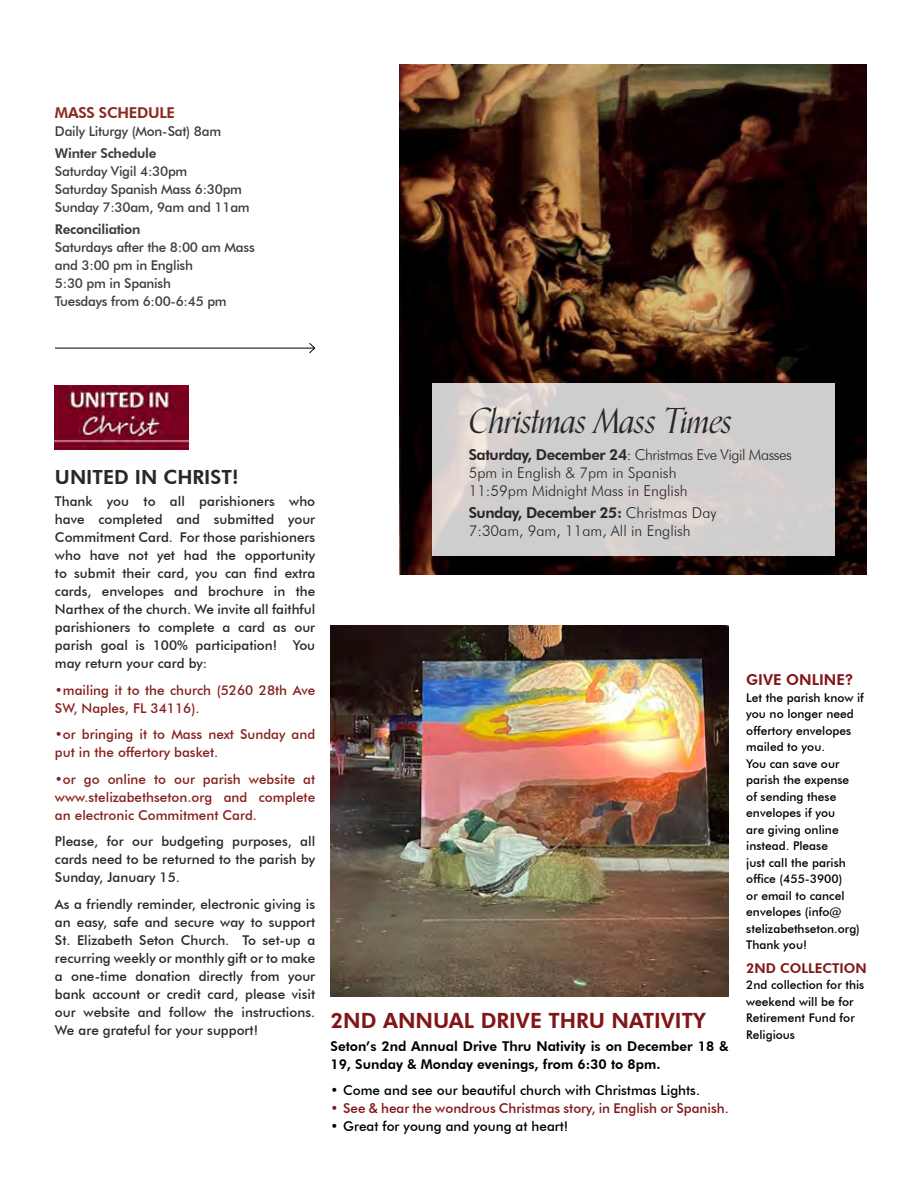
<style>
.page{position:relative;width:918px;height:1188px;background:#fff}
.page>*{position:absolute;margin:0;border:0;box-sizing:border-box;transform-origin:0 0}
.t1{font:italic 34.5px "Orpheus Pro";letter-spacing:-.035em;color:#282829}
.t2{font:800 21px "Futura BT";color:#811518}
.t3{font:800 19.5px "Futura BT";color:#282829}
.t4{font:300 15px/18px "Futura BT";color:#282829}
.t5{font:800 15px "Futura BT";letter-spacing:-.02em;color:#8b2a21}
.t6{font:800 15px "Futura BT";color:#811518}
.t7{font:500 13.5px/18px "Futura BT";color:#282829;text-align:justify}
.t8{font:500 13.5px/18px "Futura BT";color:#86201d}
.t9{font:500 13.5px/18px "Futura BT";letter-spacing:-.02em;color:#3e3d40}
.t10{font:800 13.5px/18px "Futura BT";color:#000}
.t11{font:500 13.5px "Futura BT";color:#000}
.t12{font:500 13.5px "Futura BT";color:#811518}
.t13{font:800 13.5px "Futura BT";letter-spacing:-.02em;color:#3e3d40}
.t14{font:800 13.5px "Futura BT";color:#811518}
.t15{font:500 12px/16.5px "Futura BT";color:#000}
.s1{font-weight:800}
</style>
<div class="page">
<hr style="left:55px;top:348px;width:260px;height:1px;background:#000">
<svg style="left:308px;top:343px;width:8px;height:11px"></svg>
<img style="left:330px;top:626px;width:399px;height:371px">
<img style="left:400px;top:64px;width:467px;height:511px">
<svg style="left:432px;top:383px;width:402px;height:173px;background:#d2cfce"></svg>
<img style="left:55px;top:386px;width:133px;height:64px">
<p class="t5" style="left:55px;top:103px;width:122px">MASS SCHEDULE</p>
<p class="t9" style="left:55px;top:122px;width:168px">Daily Liturgy (Mon-Sat) 8am</p>
<p class="t13" style="left:55px;top:145px;width:103px">Winter Schedule</p>
<p class="t9" style="left:55px;top:162px;width:196px">Saturday Vigil 4:30pm<br>Saturday Spanish Mass 6:30pm<br>Sunday 7:30am, 9am and 11am</p>
<p class="t13" style="left:55px;top:221px;width:87px">Reconciliation</p>
<p class="t9" style="left:55px;top:238px;width:201px">Saturdays after the 8:00 am Mass and 3:00 pm in English<br>5:30 pm in Spanish<br>Tuesdays from 6:00-6:45 pm</p>
<h3 class="t3" style="left:55px;top:465px;width:185px">UNITED IN CHRIST!</h3>
<p class="t7" style="left:55px;top:493px;width:262px">Thank you to all parishioners who have completed and submitted your Commitment Card. For those parishioners who have not yet had the opportunity to submit their card, you can find extra cards, envelopes and brochure in the Narthex of the church. We invite all faithful parishioners to complete a card as our parish goal is 100% participation! You may return your card by:</p>
<p class="t8" style="left:55px;top:681px;width:262px">•mailing it to the church (5260 28th Ave<br>SW, Naples, FL 34116).</p>
<p class="t8" style="left:55px;top:726px;width:262px">•or bringing it to Mass next Sunday and put in the offertory basket.</p>
<p class="t8" style="left:55px;top:770px;width:262px;text-align:justify">•or go online to our parish website at www.stelizabethseton.org and complete an electronic Commitment Card.</p>
<p class="t7" style="left:55px;top:833px;width:262px">Please, for our budgeting purposes, all cards need to be returned to the parish by Sunday, January 15.</p>
<p class="t7" style="left:55px;top:895px;width:262px">As a friendly reminder, electronic giving is an easy, safe and secure way to support St. Elizabeth Seton Church. To set-up a recurring weekly or monthly gift or to make a one-time donation directly from your bank account or credit card, please visit our website and follow the instructions.<br>We are grateful for your support!</p>
<h1 class="t1" style="left:469px;top:394px;width:266px">Christmas Mass Times</h1>
<p class="t4" style="left:469px;top:445px;width:325px"><span class="s1">Saturday, December 24</span>: Christmas Eve Vigil Masses<br>5pm in English &amp; 7pm in Spanish<br>11:59pm Midnight Mass in English</p>
<p class="t4" style="left:469px;top:504px;width:249px"><span class="s1">Sunday, December 25:</span> Christmas Day<br>7:30am, 9am, 11am, All in English</p>
<h2 class="t2" style="left:330px;top:1008px;width:377px">2ND ANNUAL DRIVE THRU NATIVITY</h2>
<p class="t10" style="left:330px;top:1037px;width:400px">Seton’s 2nd Annual Drive Thru Nativity is on December 18 &amp;<br>19, Sunday &amp; Monday evenings, from 6:30 to 8pm.</p>
<p class="t11" style="left:330px;top:1082px;width:371px">• Come and see our beautiful church with Christmas Lights.</p>
<p class="t12" style="left:330px;top:1100px;width:400px">• See &amp; hear the wondrous Christmas story, in English or Spanish.</p>
<p class="t11" style="left:330px;top:1118px;width:239px">• Great for young and young at heart!</p>
<p class="t6" style="left:746px;top:671px;width:109px">GIVE ONLINE?</p>
<p class="t15" style="left:746px;top:689px;width:119px">Let the parish know if you no longer need offertory envelopes mailed to you.<br>You can save our parish the expense<br>of sending these envelopes if you<br>are giving online instead. Please<br>just call the parish office (455-3900)<br>or email to cancel envelopes (info@ stelizabethseton.org)<br>Thank you!</p>
<p class="t14" style="left:746px;top:960px;width:122px">2ND COLLECTION</p>
<p class="t15" style="left:746px;top:977px;width:120px">2nd collection for this weekend will be for<br>Retirement Fund for<br>Religious</p>
</div>
